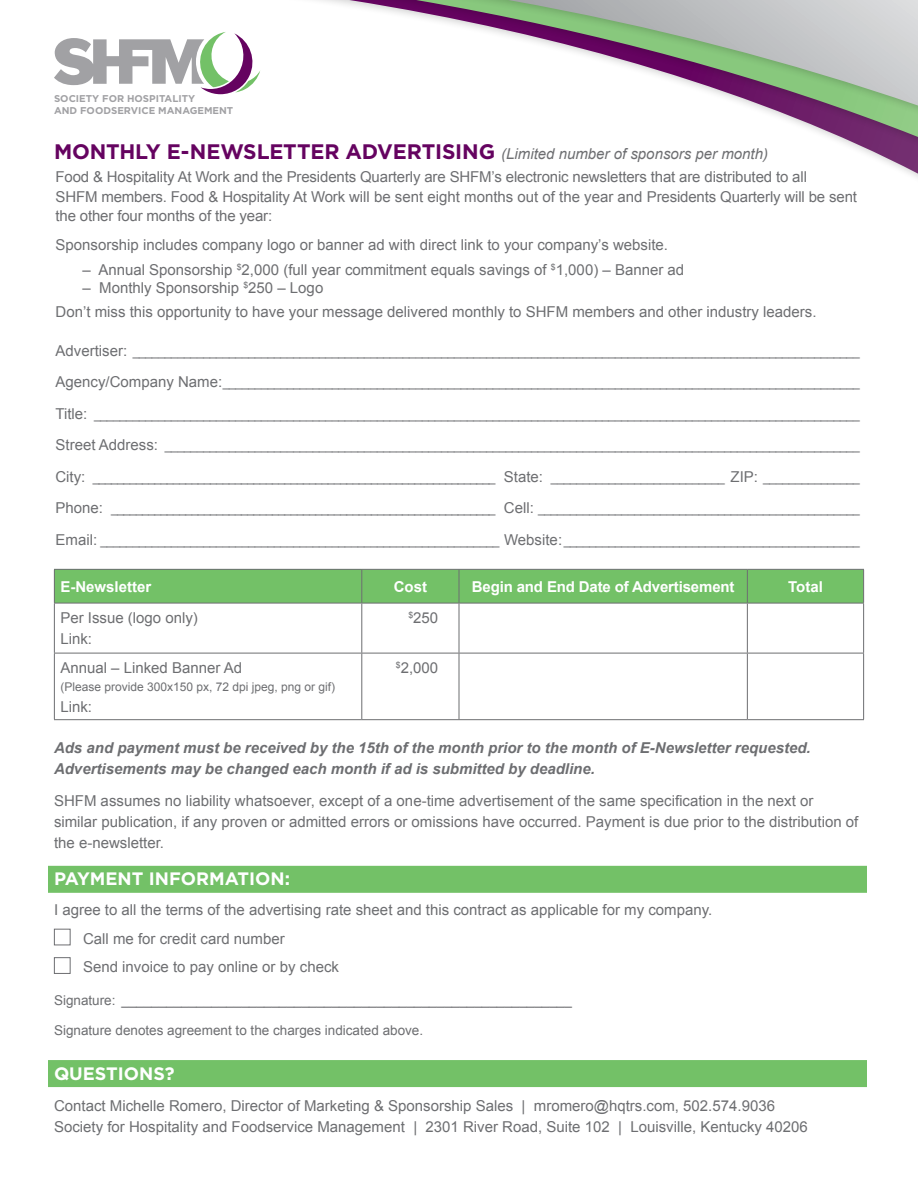
<style>
.page{position:relative;width:918px;height:1188px;background:#fff}
.page>*{position:absolute;margin:0;border:0;box-sizing:border-box;transform-origin:0 0}
.t1{font:700 18px "Gotham";color:#fff}
.t2{font:15px/21px "Arial";color:#6d6e71}
.t3{font:italic 700 15px/21px "Arial";color:#6d6e71}
.t4{font:700 15px "Arial";letter-spacing:-.01em;color:#fff}
.t5{font:13.5px "Arial";color:#6d6e71}
.t6{font:12px "Arial";color:#6d6e71}
.t7{font:700 9.9px/11.9px "Gotham";color:#a1a1a4}
.s1{font-family:"Gotham";font-weight:700;font-size:21px;color:#650360}
.s2{font-style:italic}
.s3{font-size:15px}
</style>
<div class="page">
<div style="left:54px;top:569px;width:308px;height:34px;background:#73c167"></div>
<div style="left:362px;top:570px;width:501px;height:33px;background:#73c167"></div>
<hr style="left:54px;top:569px;width:308px;height:1px;background:#6d6e71">
<hr style="left:54px;top:570px;width:1px;height:33px;background:#6d6e71">
<hr style="left:362px;top:569px;width:97px;height:1px;background:#6d6e71">
<hr style="left:361px;top:570px;width:1px;height:33px;background:#6d6e71">
<hr style="left:459px;top:569px;width:288px;height:1px;background:#6d6e71">
<hr style="left:459px;top:570px;width:1px;height:33px;background:#6d6e71">
<hr style="left:747px;top:569px;width:117px;height:1px;background:#6d6e71">
<hr style="left:747px;top:570px;width:1px;height:33px;background:#6d6e71">
<hr style="left:863px;top:570px;width:1px;height:33px;background:#6d6e71">
<hr style="left:54px;top:603px;width:308px;height:1px;background:#6d6e71">
<hr style="left:54px;top:603px;width:1px;height:50px;background:#6d6e71">
<hr style="left:362px;top:603px;width:97px;height:1px;background:#6d6e71">
<hr style="left:361px;top:603px;width:1px;height:50px;background:#6d6e71">
<hr style="left:459px;top:603px;width:288px;height:1px;background:#6d6e71">
<hr style="left:459px;top:603px;width:1px;height:50px;background:#6d6e71">
<hr style="left:747px;top:603px;width:117px;height:1px;background:#6d6e71">
<hr style="left:747px;top:603px;width:1px;height:50px;background:#6d6e71">
<hr style="left:863px;top:603px;width:1px;height:50px;background:#6d6e71">
<hr style="left:54px;top:653px;width:308px;height:1px;background:#6d6e71">
<hr style="left:54px;top:653px;width:1px;height:66px;background:#6d6e71">
<hr style="left:362px;top:653px;width:97px;height:1px;background:#6d6e71">
<hr style="left:361px;top:653px;width:1px;height:66px;background:#6d6e71">
<hr style="left:459px;top:653px;width:288px;height:1px;background:#6d6e71">
<hr style="left:459px;top:653px;width:1px;height:66px;background:#6d6e71">
<hr style="left:747px;top:653px;width:117px;height:1px;background:#6d6e71">
<hr style="left:747px;top:653px;width:1px;height:66px;background:#6d6e71">
<hr style="left:863px;top:653px;width:1px;height:66px;background:#6d6e71">
<hr style="left:54px;top:719px;width:308px;height:1px;background:#6d6e71">
<hr style="left:362px;top:719px;width:97px;height:1px;background:#6d6e71">
<hr style="left:459px;top:719px;width:288px;height:1px;background:#6d6e71">
<hr style="left:747px;top:719px;width:117px;height:1px;background:#6d6e71">
<div style="left:48px;top:866px;width:819px;height:27px;background:#73c167"></div>
<div style="left:48px;top:1060px;width:819px;height:27px;background:#73c167"></div>
<div style="left:54px;top:929px;width:17px;height:16px;background:#fff;border:1px solid #6d6e71"></div>
<div style="left:54px;top:957px;width:17px;height:17px;background:#fff;border:1px solid #6d6e71"></div>
<div style="left:0;top:0;width:918px;height:271px;background:#000;opacity:.2"></div>
<svg style="left:508px;top:0;width:410px;height:106px"></svg>
<p class="t7" style="left:54px;top:93px;width:181px">SOCIETY FOR HOSPITALITY<br>AND FOODSERVICE MANAGEMENT</p>
<p class="t2" style="left:54px;top:143px;width:755px;line-height:22.6px"><span class="s1">MONTHLY E-NEWSLETTER ADVERTISING</span> <span class="s2">(Limited number of sponsors per month)<br></span>Food &amp; Hospitality At Work and the Presidents Quarterly are SHFM’s electronic newsletters that are distributed to all</p>
<p class="t2" style="left:56px;top:187px;width:803px;line-height:19.5px">SHFM members. Food &amp; Hospitality At Work will be sent eight months out of the year and Presidents Quarterly will be sent the other four months of the year:</p>
<p class="t2" style="left:56px;top:234px;width:614px">Sponsorship includes company logo or banner ad with direct link to your company’s website.</p>
<p class="t2" style="left:82px;top:259px;width:603px">– Annual Sponsorship <sup>$</sup>2,000 (full year commitment equals savings of <sup>$</sup>1,000) – Banner ad</p>
<p class="t2" style="left:56px;top:275px;width:763px;line-height:24.8px;text-indent:27px">– Monthly Sponsorship <sup>$</sup>250 – Logo<br>Don’t miss this opportunity to have your message delivered monthly to SHFM members and other industry leaders.</p>
<p class="t6" style="left:56px;top:344px;width:806px"><span class="s3">Advertiser:</span> _________________________________________________________________________________________________________________</p>
<p class="t6" style="left:56px;top:375px;width:806px"><span class="s3">Agency/Company Name:</span>___________________________________________________________________________________________________</p>
<p class="t6" style="left:56px;top:407px;width:806px"><span class="s3">Title:</span> _______________________________________________________________________________________________________________________</p>
<p class="t6" style="left:56px;top:438px;width:806px"><span class="s3">Street Address:</span> ____________________________________________________________________________________________________________</p>
<p class="t6" style="left:56px;top:470px;width:806px"><span class="s3">City:</span> _________________________________________________________________ <span class="s3">State:</span> ___________________________ <span class="s3">ZIP:</span> _______________</p>
<p class="t6" style="left:56px;top:501px;width:806px"><span class="s3">Phone:</span> ______________________________________________________________ <span class="s3">Cell:</span> __________________________________________________</p>
<p class="t6" style="left:56px;top:533px;width:806px"><span class="s3">Email:</span> ______________________________________________________________ <span class="s3">Website:</span>______________________________________________</p>
<p class="t4" style="left:60px;top:577px;width:92px">E-Newsletter</p>
<p class="t4" style="left:394px;top:577px;width:35px">Cost</p>
<p class="t4" style="left:472px;top:577px;width:264px">Begin and End Date of Advertisement</p>
<p class="t4" style="left:788px;top:577px;width:36px">Total</p>
<p class="t2" style="left:60px;top:607px;width:139px">Per Issue (logo only)<br>Link:</p>
<p class="t2" style="left:408px;top:607px;width:31px"><sup>$</sup>250</p>
<p class="t2" style="left:60px;top:657px;width:183px">Annual – Linked Banner Ad</p>
<p class="t6" style="left:60px;top:679px;width:276px">(Please provide 300x150 px, 72 dpi jpeg, png or gif)</p>
<p class="t2" style="left:60px;top:696px;width:33px">Link:</p>
<p class="t2" style="left:396px;top:657px;width:44px"><sup>$</sup>2,000</p>
<p class="t3" style="left:54px;top:738px;width:758px">Ads and payment must be received by the 15th of the month prior to the month of E-Newsletter requested.<br>Advertisements may be changed each month if ad is submitted by deadline.</p>
<p class="t2" style="left:54px;top:790px;width:806px">SHFM assumes no liability whatsoever, except of a one-time advertisement of the same specification in the next or similar publication, if any proven or admitted errors or omissions have occurred. Payment is due prior to the distribution of the e-newsletter.</p>
<p class="t1" style="left:54px;top:867px;width:238px">PAYMENT INFORMATION:</p>
<p class="t2" style="left:83px;top:896px;width:631px;line-height:28.5px;text-indent:-29px">I agree to all the terms of the advertising rate sheet and this contract as applicable for my company.<br>Call me for credit card number<br>Send invoice to pay online or by check</p>
<p class="t5" style="left:54px;top:992px;width:519px">Signature: ____________________________________________________________</p>
<p class="t5" style="left:54px;top:1022px;width:371px">Signature denotes agreement to the charges indicated above.</p>
<p class="t1" style="left:54px;top:1061px;width:122px">QUESTIONS?</p>
<p class="t2" style="left:54px;top:1095px;width:756px">Contact Michelle Romero, Director of Marketing &amp; Sponsorship Sales | mromero@hqtrs.com, 502.574.9036<br>Society for Hospitality and Foodservice Management | 2301 River Road, Suite 102 | Louisville, Kentucky 40206</p>
</div>
